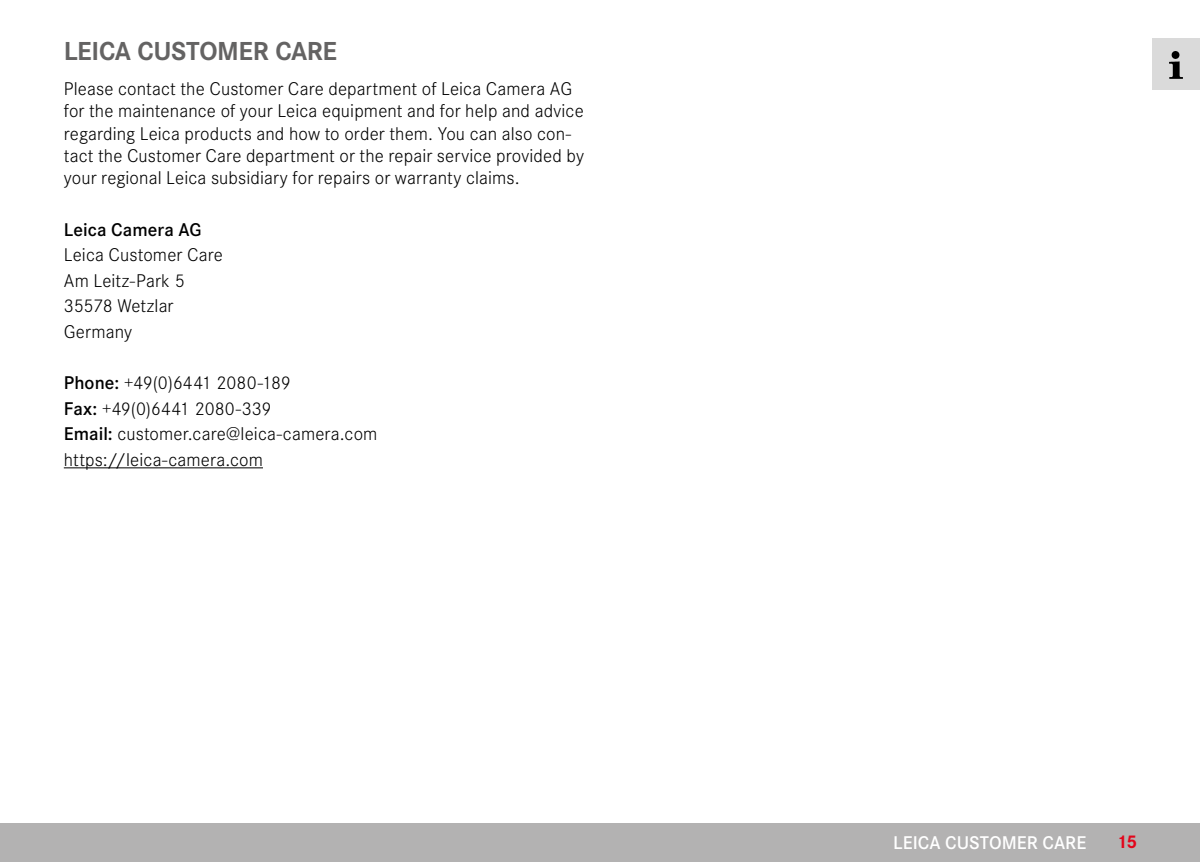
<style>
.page{position:relative;width:1200px;height:862px;background:#fff}
.page>*{position:absolute;margin:0;border:0;box-sizing:border-box;transform-origin:0 0}
.Heading____Chapter{font:700 27px "Corporate S";letter-spacing:-.015em;color:#646363}
.Text____Body_Text{font:300 19.12px/22.3px "Corporate S";letter-spacing:.005em;color:#000}
.t1{font:600 19.12px "Corporate S";letter-spacing:.005em;color:#fff}
.Text____Body_Text-2{font:600 19.12px "Corporate S";letter-spacing:.005em;color:#000}
.t2{font:700 19.12px "Corporate S";color:#e3051b}
.s1{font-weight:600}
</style>
<div class="page">
<div style="left:0;top:823px;width:1199px;height:38px;background:#b3b2b2"></div>
<div style="left:1151px;top:38px;width:48px;height:51px;background:#dadada"></div>
<img style="left:1169px;top:51px;width:14px;height:28px">
<hr style="left:64px;top:467px;width:199px;height:1px;background:#000">
<p class="Heading____Chapter" style="left:64px;top:29px;width:275px">LEICA CUSTOMER CARE</p>
<p class="Text____Body_Text" style="left:64px;top:76px;width:521px">Please contact the Customer Care department of Leica Camera AG for the maintenance of your Leica equipment and for help and advice regarding Leica products and how to order them. You can also con&shy;tact the Customer Care department or the repair service provided by your regional Leica subsidiary for repairs or warranty claims.</p>
<p class="Text____Body_Text-2" style="left:64px;top:215px;width:139px">Leica Camera AG</p>
<p class="Text____Body_Text" style="left:64px;top:242px;width:161px">Leica Customer Care</p>
<p class="Text____Body_Text" style="left:64px;top:268px;width:122px">Am Leitz-Park 5</p>
<p class="Text____Body_Text" style="left:64px;top:293px;width:111px">35578 Wetzlar</p>
<p class="Text____Body_Text" style="left:64px;top:319px;width:70px">Germany</p>
<p class="Text____Body_Text" style="left:64px;top:370px;width:229px"><span class="s1">Phone:</span> +49(0)6441 2080-189</p>
<p class="Text____Body_Text" style="left:64px;top:396px;width:209px"><span class="s1">Fax:</span> +49(0)6441 2080-339</p>
<p class="Text____Body_Text" style="left:64px;top:421px;width:315px"><span class="s1">Email:</span> customer.care@leica-camera.com</p>
<p class="Text____Body_Text" style="left:64px;top:447px;width:201px">https://leica-camera.com</p>
<p class="t1" style="left:892px;top:827px;width:195px">LEICA CUSTOMER CARE</p>
<p class="t2" style="left:1116px;top:826px;width:22px">15</p>
</div>
